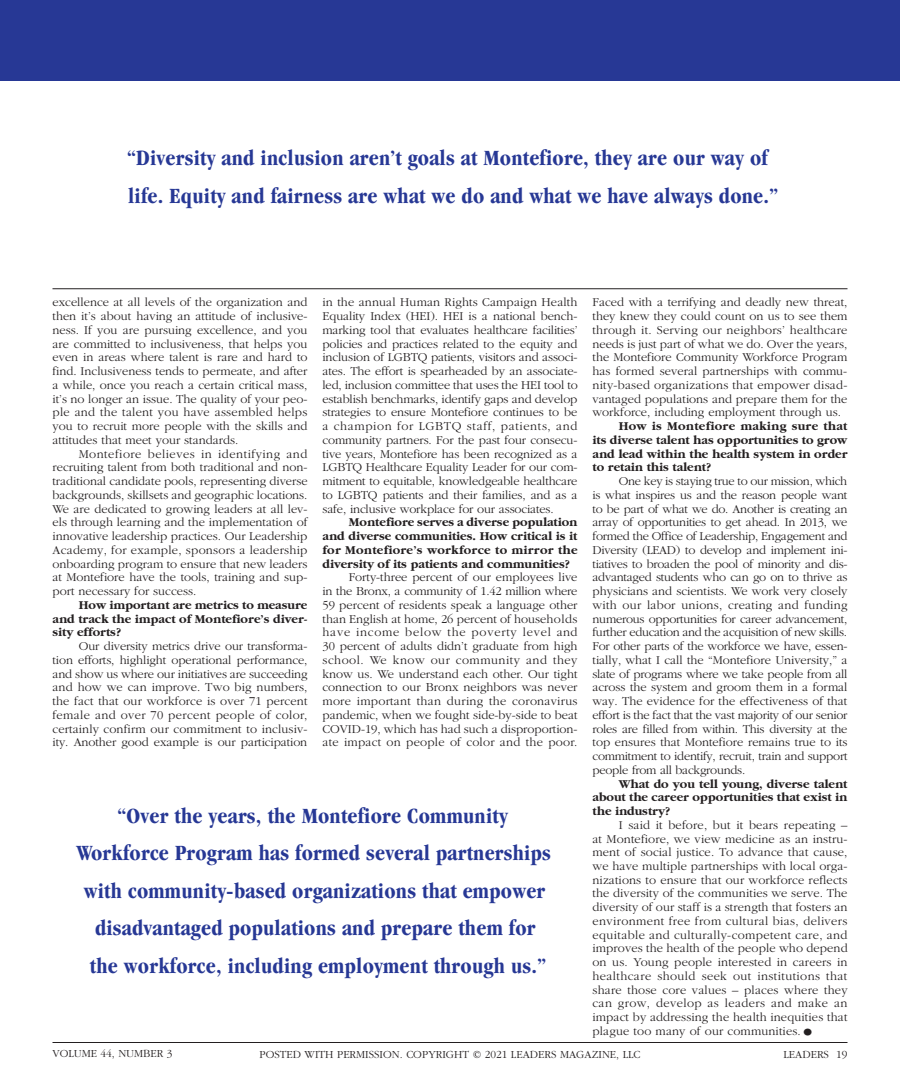
<style>
.page{position:relative;width:900px;height:1080px;background:#fff}
.page>*{position:absolute;margin:0;border:0;box-sizing:border-box;transform-origin:0 0}
.t1{font:700 condensed 22.5px/37.5px "Garamond";letter-spacing:.01em;color:#273895}
.t2{font:300 12.5px/13.8px "Garamond";color:#231f20;text-align:justify}
.t3{font:700 12.5px/13.8px "Garamond";color:#231f20;text-align:justify}
.t4{font:300 11.25px "Garamond";color:#231f20}
.s1{font-size:22.5px}
</style>
<div class="page">
<div style="left:0;top:0;width:900px;height:81px;background:#273895"></div>
<hr style="left:52px;top:288px;width:796px;height:1px;background:#231f20">
<hr style="left:52px;top:1042px;width:796px;height:1px;background:#231f20">
<h1 class="t1" style="left:127px;top:139px;width:652px">“Diversity and inclusion aren’t goals at Montefiore, they are our way of life. Equity and fairness are what we do and what we have always done.”</h1>
<p class="t2" style="left:52px;top:296px;width:257px">excellence at all levels of the organization and then it’s about having an attitude of inclusive&shy;ness. If you are pursuing excellence, and you are committed to inclusiveness, that helps you even in areas where talent is rare and hard to find. Inclusiveness tends to permeate, and after a while, once you reach a certain critical mass, it’s no longer an issue. The quality of your peo&shy;ple and the talent you have assembled helps you to recruit more people with the skills and attitudes that meet your standards.</p>
<p class="t2" style="left:52px;top:447px;width:257px;text-indent:26px">Montefiore believes in identifying and recruiting talent from both traditional and non&shy;traditional candidate pools, representing diverse backgrounds, skillsets and geographic locations.<br>We are dedicated to growing leaders at all lev&shy;els through learning and the implementation of innovative leadership practices. Our Leadership Academy, for example, sponsors a leadership onboarding program to ensure that new leaders at Montefiore have the tools, training and sup&shy;port necessary for success.</p>
<p class="t3" style="left:52px;top:598px;width:257px;text-indent:26px">How important are metrics to measure and track the impact of Montefiore’s diver&shy;sity efforts?</p>
<p class="t2" style="left:52px;top:639px;width:257px;text-indent:26px">Our diversity metrics drive our transforma&shy;tion efforts, highlight operational performance, and show us where our initiatives are succeeding and how we can improve. Two big numbers, the fact that our workforce is over 71 percent female and over 70 percent people of color, certainly confirm our commitment to inclusiv&shy;ity. Another good example is our participation</p>
<p class="t2" style="left:322px;top:296px;width:257px">in the annual Human Rights Campaign Health Equality Index (HEI). HEI is a national bench&shy;marking tool that evaluates healthcare facilities’ policies and practices related to the equity and inclusion of LGBTQ patients, visitors and associ&shy;ates. The effort is spearheaded by an associate&shy;led, inclusion committee that uses the HEI tool to establish benchmarks, identify gaps and develop strategies to ensure Montefiore continues to be a champion for LGBTQ staff, patients, and community partners. For the past four consecu&shy;tive years, Montefiore has been recognized as a LGBTQ Healthcare Equality Leader for our com&shy;mitment to equitable, knowledgeable healthcare to LGBTQ patients and their families, and as a safe, inclusive workplace for our associates.</p>
<p class="t3" style="left:322px;top:516px;width:257px;text-indent:26px">Montefiore serves a diverse population and diverse communities. How critical is it for Montefiore’s workforce to mirror the diversity of its patients and communities?</p>
<p class="t2" style="left:322px;top:571px;width:257px;text-indent:26px">Forty-three percent of our employees live in the Bronx, a community of 1.42 million where 59 percent of residents speak a language other than English at home, 26 percent of households have income below the poverty level and 30 percent of adults didn’t graduate from high school. We know our community and they know us. We understand each other. Our tight connection to our Bronx neighbors was never more important than during the coronavirus pandemic, when we fought side-by-side to beat COVID-19, which has had such a disproportion&shy;ate impact on people of color and the poor.</p>
<p class="t1" style="left:76px;top:797px;width:476px;text-align:center">“Over the years, the Montefiore Community Workforce Program has formed several partnerships with community-based organizations that empower disadvantaged populations and prepare them for<br>the workforce, including employment through us.”</p>
<p class="t2" style="left:592px;top:296px;width:257px">Faced with a terrifying and deadly new threat, they knew they could count on us to see them through it. Serving our neighbors’ healthcare needs is just part of what we do. Over the years, the Montefiore Community Workforce Program has formed several partnerships with commu&shy;nity-based organizations that empower disad&shy;vantaged populations and prepare them for the workforce, including employment through us.</p>
<p class="t3" style="left:592px;top:419px;width:257px;text-indent:26px">How is Montefiore making sure that its diverse talent has opportunities to grow and lead within the health system in order to retain this talent?</p>
<p class="t2" style="left:592px;top:474px;width:257px;text-indent:26px">One key is staying true to our mission, which is what inspires us and the reason people want to be part of what we do. Another is creating an array of opportunities to get ahead. In 2013, we formed the Office of Leadership, Engagement and Diversity (LEAD) to develop and implement ini&shy;tiatives to broaden the pool of minority and dis&shy;advantaged students who can go on to thrive as physicians and scientists. We work very closely with our labor unions, creating and funding numerous opportunities for career advancement, further education and the acquisition of new skills.<br>For other parts of the workforce we have, essen&shy;tially, what I call the “Montefiore University,” a slate of programs where we take people from all across the system and groom them in a formal way. The evidence for the effectiveness of that effort is the fact that the vast majority of our senior roles are filled from within. This diversity at the top ensures that Montefiore remains true to its commitment to identify, recruit, train and support people from all backgrounds.</p>
<p class="t3" style="left:592px;top:777px;width:257px;text-indent:26px">What do you tell young, diverse talent about the career opportunities that exist in the industry?</p>
<p class="t2" style="left:592px;top:818px;width:257px;text-indent:26px">I said it before, but it bears repeating – at Montefiore, we view medicine as an instru&shy;ment of social justice. To advance that cause, we have multiple partnerships with local orga&shy;nizations to ensure that our workforce reflects the diversity of the communities we serve. The diversity of our staff is a strength that fosters an environment free from cultural bias, delivers equitable and culturally-competent care, and improves the health of the people who depend on us. Young people interested in careers in healthcare should seek out institutions that share those core values – places where they can grow, develop as leaders and make an impact by addressing the health inequities that plague too many of our communities.<span class="s1">•</span></p>
<p class="t4" style="left:52px;top:1048px;width:121px">VOLUME 44, NUMBER 3</p>
<p class="t4" style="left:259px;top:1048px;width:383px">POSTED WITH PERMISSION. COPYRIGHT © 2021 LEADERS MAGAZINE, LLC</p>
<p class="t4" style="left:784px;top:1048px;width:65px">LEADERS 19</p>
</div>
